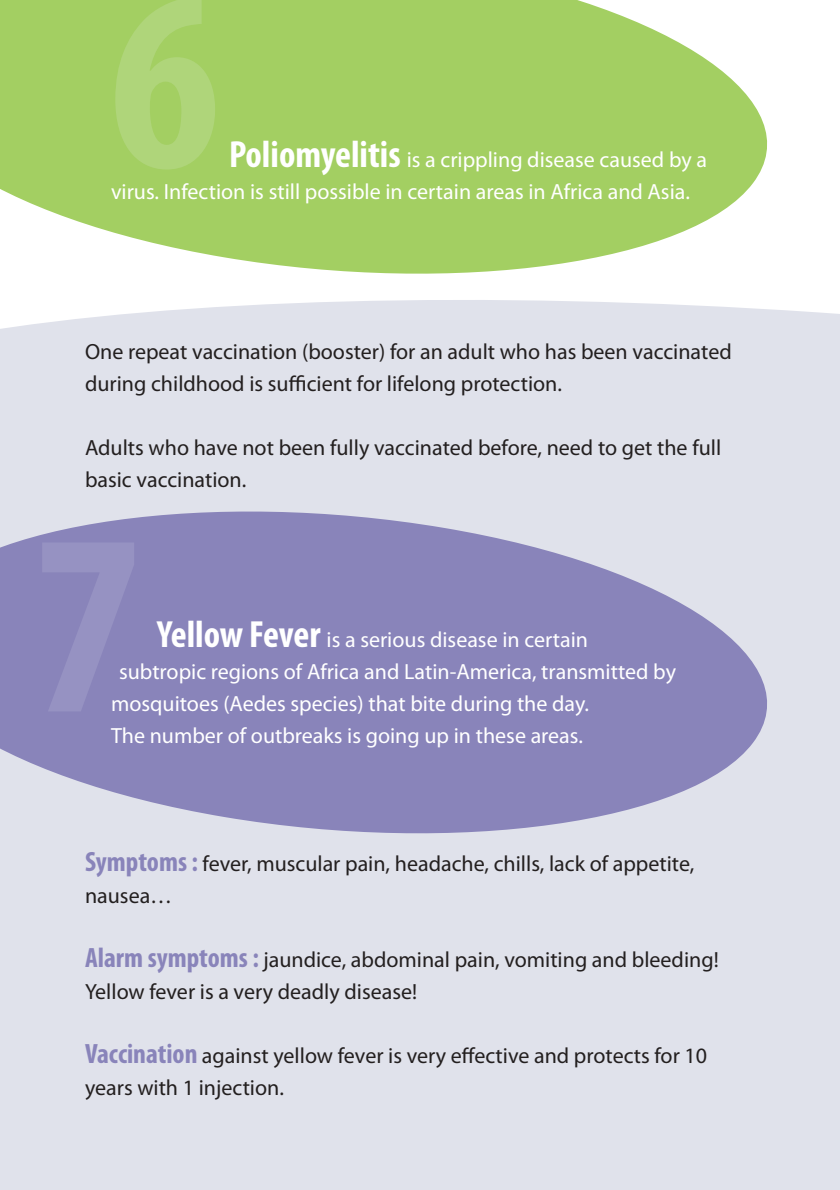
<style>
.page{position:relative;width:840px;height:1190px;background:#fff}
.page>*{position:absolute;margin:0;border:0;box-sizing:border-box;transform-origin:0 0}
.t1{font:700 condensed 260px "Myriad Pro";color:#afd57a}
.t2{font:22px/32px "Myriad Pro";color:#231f1f}
.t3{font:22px/32px "Myriad Pro";color:#fff}
.s1{font-weight:700;font-stretch:condensed;font-size:38px}
.s2{font-weight:700;font-stretch:condensed;font-size:28px;color:#8984ba}
</style>
<div class="page">
<div style="left:0;top:743px;width:839px;height:447px;background:#e0e2eb"></div>
<div style="left:0;top:300px;width:839px;height:443px;background:#e0e2eb"></div>
<svg style="left:0;top:489px;width:813px;height:345px;background:#a19ec7"></svg>
<svg style="left:0;top:0;width:768px;height:274px;background:#afd577"></svg>
<h1 class="t1" style="left:109px;top:-18px;width:112px">6</h1>
<p class="t3" style="left:111px;top:146px;width:598px;text-indent:118px"><span class="s1">Poliomyelitis</span> is a crippling disease caused by a virus. Infection is still possible in certain areas in Africa and Asia.</p>
<p class="t2" style="left:85px;top:338px;width:648px">One repeat vaccination (booster) for an adult who has been vaccinated during childhood is sufficient for lifelong protection.</p>
<p class="t2" style="left:85px;top:434px;width:638px">Adults who have not been fully vaccinated before, need to get the full basic vaccination.</p>
<p class="t3" style="left:157px;top:626px;width:433px"><span class="s1">Yellow Fever</span> is a serious disease in certain</p>
<p class="t3" style="left:119px;top:658px;width:558px">subtropic regions of Africa and Latin-America, transmitted by</p>
<p class="t3" style="left:111px;top:690px;width:480px">mosquitoes (Aedes species) that bite during the day.</p>
<p class="t3" style="left:111px;top:722px;width:473px">The number of outbreaks is going up in these areas.</p>
<p class="t2" style="left:85px;top:850px;width:611px"><span class="s2">Symptoms :</span> fever, muscular pain, headache, chills, lack of appetite, nausea…</p>
<p class="t2" style="left:85px;top:946px;width:635px"><span class="s2">Alarm symptoms :</span> jaundice, abdominal pain, vomiting and bleeding!<br>Yellow fever is a very deadly disease!</p>
<p class="t2" style="left:85px;top:1042px;width:624px"><span class="s2">Vaccination</span> against yellow fever is very effective and protects for 10 years with 1 injection.</p>
</div>
